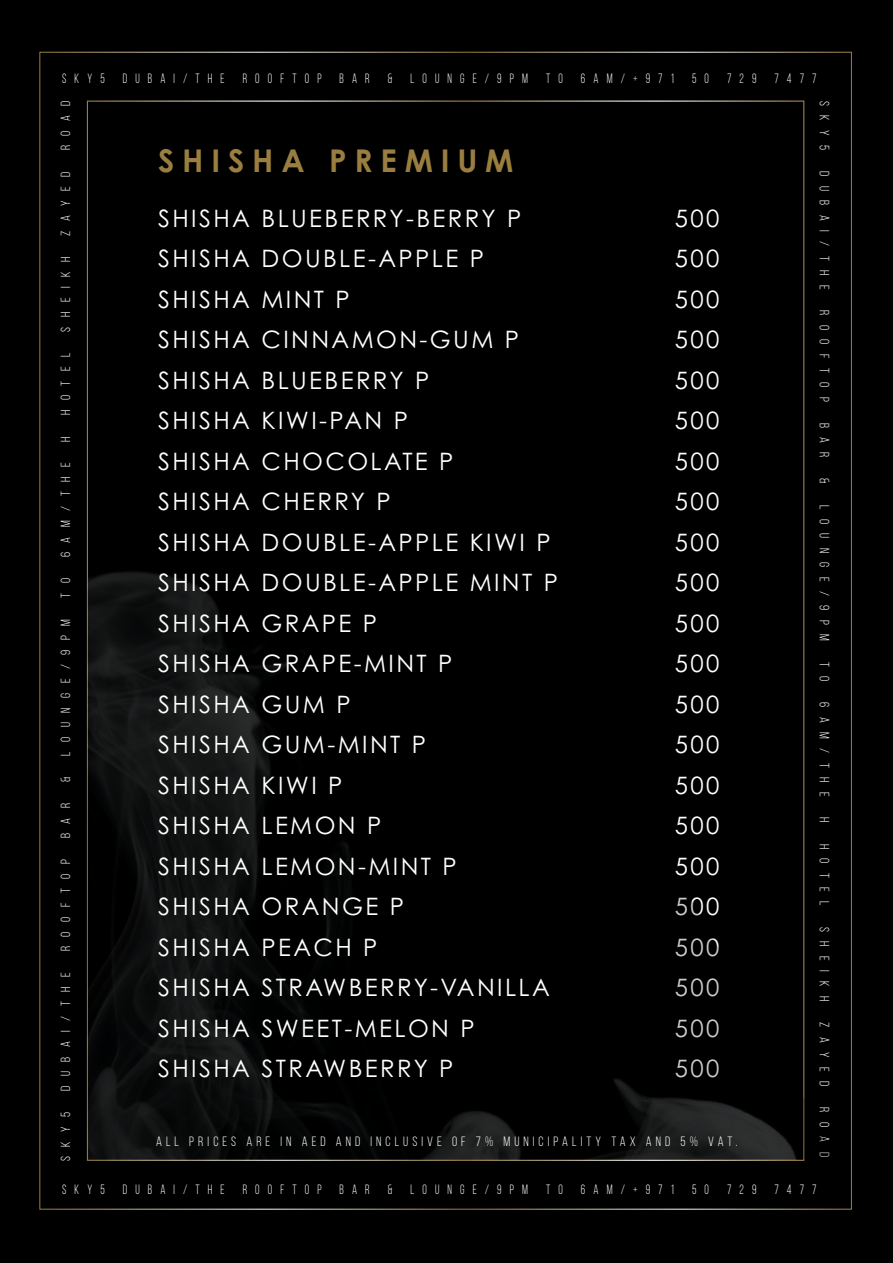
<style>
.page{position:relative;width:893px;height:1263px;background:#000}
.page>*{position:absolute;margin:0;border:0;box-sizing:border-box;transform-origin:0 0}
.t1{font:700 31.35px "Century Gothic Pro";letter-spacing:.25em;color:#9a7e3f}
.t2{font:24px/40.5px "Century Gothic Pro";letter-spacing:.1em;color:#fff;text-align:justify}
.t3{font:13.5px "Bebas Neue";letter-spacing:.7em;color:#fff;scale:.86 1}
.t4{font:13.5px "Bebas Neue";letter-spacing:.7em;color:#fff}
.t5{font:13.5px "Bebas Neue";letter-spacing:.3em;color:#fff}
.t6{font:13.2px "Bebas Neue";letter-spacing:.715em;color:#fff}
</style>
<div class="page">
<img style="left:87px;top:486px;width:718px;height:675px">
<p class="t3" style="left:62px;top:71px;width:51px">SKY5</p>
<p class="t3" style="left:123px;top:71px;width:120px">DUBAI/THE</p>
<p class="t3" style="left:243px;top:71px;width:93px">ROOFTOP</p>
<p class="t3" style="left:340px;top:71px;width:37px">BAR</p>
<p class="t3" style="left:388px;top:71px;width:7px">&amp;</p>
<p class="t3" style="left:410px;top:71px;width:138px">LOUNGE/9PM</p>
<p class="t3" style="left:546px;top:71px;width:21px">T O</p>
<p class="t3" style="left:581px;top:71px;width:110px">6AM/+971</p>
<p class="t3" style="left:692px;top:71px;width:21px">5 0</p>
<p class="t3" style="left:727px;top:71px;width:36px">729</p>
<p class="t3" style="left:774px;top:71px;width:51px">7477</p>
<p class="t6" style="left:59px;top:150px;width:51px;rotate:-90deg">ROAD</p>
<p class="t6" style="left:59px;top:236px;width:66px;rotate:-90deg">ZAYED</p>
<p class="t6" style="left:59px;top:332px;width:76px;rotate:-90deg">SHEIKH</p>
<p class="t6" style="left:59px;top:415px;width:64px;rotate:-90deg">HOTEL</p>
<p class="t6" style="left:59px;top:441px;width:7px;rotate:-90deg">H</p>
<p class="t6" style="left:59px;top:557px;width:96px;rotate:-90deg">6AM/THE</p>
<p class="t6" style="left:59px;top:598px;width:21px;rotate:-90deg">T O</p>
<p class="t6" style="left:59px;top:756px;width:138px;rotate:-90deg">LOUNGE/9PM</p>
<p class="t6" style="left:59px;top:782px;width:7px;rotate:-90deg">&amp;</p>
<p class="t6" style="left:59px;top:838px;width:37px;rotate:-90deg">BAR</p>
<p class="t6" style="left:59px;top:951px;width:93px;rotate:-90deg">ROOFTOP</p>
<p class="t6" style="left:59px;top:1091px;width:120px;rotate:-90deg">DUBAI/THE</p>
<p class="t6" style="left:59px;top:1161px;width:51px;rotate:-90deg">SKY5</p>
<h1 class="t1" style="left:158px;top:141px;width:357px">SHISHA PREMIUM</h1>
<p class="t2" style="left:158px;top:198px;width:401px;text-align:left">SHISHA BLUEBERRY-BERRY P<br>SHISHA DOUBLE-APPLE P<br>SHISHA MINT P<br>SHISHA CINNAMON-GUM P<br>SHISHA BLUEBERRY P<br>SHISHA KIWI-PAN P<br>SHISHA CHOCOLATE P<br>SHISHA CHERRY P<br>SHISHA DOUBLE-APPLE KIWI P<br>SHISHA DOUBLE-APPLE MINT P<br>SHISHA GRAPE P<br>SHISHA GRAPE-MINT P<br>SHISHA GUM P<br>SHISHA GUM-MINT P<br>SHISHA KIWI P<br>SHISHA LEMON P<br>SHISHA LEMON-MINT P<br>SHISHA ORANGE P<br>SHISHA PEACH P<br>SHISHA STRAWBERRY-VANILLA<br>SHISHA SWEET-MELON P<br>SHISHA STRAWBERRY P</p>
<p class="t2" style="left:675px;top:198px;width:46px">500<br>500<br>500<br>500<br>500<br>500<br>500<br>500<br>500<br>500<br>500<br>500<br>500<br>500<br>500<br>500<br>500<br>500<br>500<br>500<br>500<br>500</p>
<p class="t5" style="left:156px;top:1134px;width:583px">ALL PRICES ARE IN AED AND INCLUSIVE OF 7% MUNICIPALITY TAX AND 5% VAT.</p>
<p class="t4" style="left:832px;top:101px;width:51px;rotate:90deg">SKY5</p>
<p class="t4" style="left:832px;top:171px;width:120px;rotate:90deg">DUBAI/THE</p>
<p class="t4" style="left:832px;top:310px;width:93px;rotate:90deg">ROOFTOP</p>
<p class="t4" style="left:832px;top:423px;width:36px;rotate:90deg">BAR</p>
<p class="t4" style="left:832px;top:478px;width:7px;rotate:90deg">&amp;</p>
<p class="t4" style="left:832px;top:505px;width:138px;rotate:90deg">LOUNGE/9PM</p>
<p class="t4" style="left:832px;top:662px;width:21px;rotate:90deg">T O</p>
<p class="t4" style="left:832px;top:702px;width:96px;rotate:90deg">6AM/THE</p>
<p class="t4" style="left:832px;top:817px;width:7px;rotate:90deg">H</p>
<p class="t4" style="left:832px;top:844px;width:64px;rotate:90deg">HOTEL</p>
<p class="t4" style="left:832px;top:927px;width:76px;rotate:90deg">SHEIKH</p>
<p class="t4" style="left:832px;top:1022px;width:66px;rotate:90deg">ZAYED</p>
<p class="t4" style="left:832px;top:1107px;width:51px;rotate:90deg">ROAD</p>
<p class="t3" style="left:62px;top:1182px;width:51px">SKY5</p>
<p class="t3" style="left:123px;top:1182px;width:120px">DUBAI/THE</p>
<p class="t3" style="left:243px;top:1182px;width:93px">ROOFTOP</p>
<p class="t3" style="left:340px;top:1182px;width:37px">BAR</p>
<p class="t3" style="left:388px;top:1182px;width:7px">&amp;</p>
<p class="t3" style="left:410px;top:1182px;width:138px">LOUNGE/9PM</p>
<p class="t3" style="left:546px;top:1182px;width:21px">T O</p>
<p class="t3" style="left:581px;top:1182px;width:110px">6AM/+971</p>
<p class="t3" style="left:692px;top:1182px;width:21px">5 0</p>
<p class="t3" style="left:727px;top:1182px;width:36px">729</p>
<p class="t3" style="left:774px;top:1182px;width:51px">7477</p>
</div>
